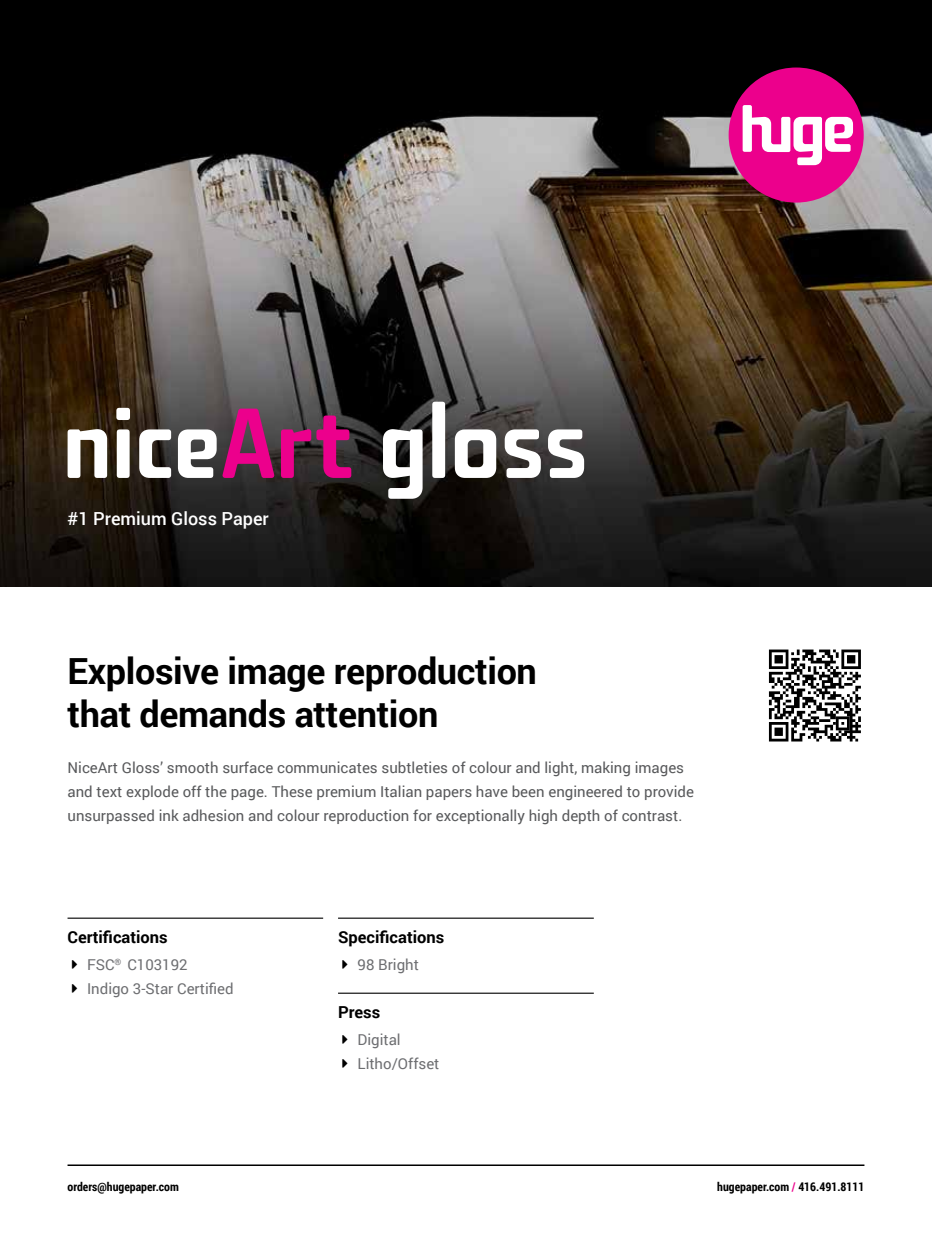
<style>
.page{position:relative;width:932px;height:1256px;background:#fff}
.page>*{position:absolute;margin:0;border:0;box-sizing:border-box;transform-origin:0 0}
.t1{font:500 96px "Fishmonger K";letter-spacing:-.025em;color:#fff}
.t2{font:700 36px/42px "Roboto";letter-spacing:-.01em;color:#000}
.t3{font:500 18px "Roboto";color:#fff}
.t4{font:700 16.5px "Roboto";color:#000}
.t5{font:15px/24px "Roboto";color:#58595b}
.t6{font:15px/24px "Roboto";color:#6d6e71}
.t7{font:700 12px "Roboto Condensed";color:#000}
.s1{color:#ec008c}
</style>
<div class="page">
<hr style="left:68px;top:1164px;width:796px;height:2px;background:#000">
<img style="left:0;top:0;width:932px;height:586px">
<svg style="left:768px;top:649px;width:93px;height:93px"></svg>
<svg style="left:769px;top:649px;width:91px;height:92px"></svg>
<div style="left:728px;top:68px;width:135px;height:134px;background:#ec008c;border-radius:50%"></div>
<svg style="left:742px;top:105px;width:111px;height:60px"></svg>
<hr style="left:68px;top:917px;width:255px;height:1px;background:#000">
<hr style="left:338px;top:917px;width:256px;height:1px;background:#000">
<hr style="left:338px;top:992px;width:256px;height:1px;background:#000">
<h1 class="t1" style="left:62px;top:387px;width:529px">nice<span class="s1">Art</span> gloss</h1>
<p class="t3" style="left:68px;top:505px;width:203px">#1 Premium Gloss Paper</p>
<h2 class="t2" style="left:68px;top:649px;width:471px">Explosive image reproduction that demands attention</h2>
<p class="t5" style="left:68px;top:755px;width:628px">NiceArt Gloss’ smooth surface communicates subtleties of colour and light, making images and text explode off the page. These premium Italian papers have been engineered to provide unsurpassed ink adhesion and colour reproduction for exceptionally high depth of contrast.</p>
<p class="t4" style="left:68px;top:925px;width:102px">Certifications</p>
<p class="t6" style="left:87px;top:951px;width:148px">FSC<sup>®</sup> C103192<br>Indigo 3-Star Certified</p>
<p class="t4" style="left:338px;top:925px;width:108px">Specifications</p>
<p class="t6" style="left:357px;top:951px;width:63px">98 Bright</p>
<p class="t4" style="left:338px;top:1000px;width:44px">Press</p>
<p class="t6" style="left:357px;top:1026px;width:83px">Digital<br>Litho/Offset</p>
<p class="t7" style="left:67px;top:1178px;width:113px">orders@hugepaper.com</p>
<p class="t7" style="left:717px;top:1178px;width:149px">hugepaper.com <span class="s1">/</span> 416.491.8111</p>
</div>
